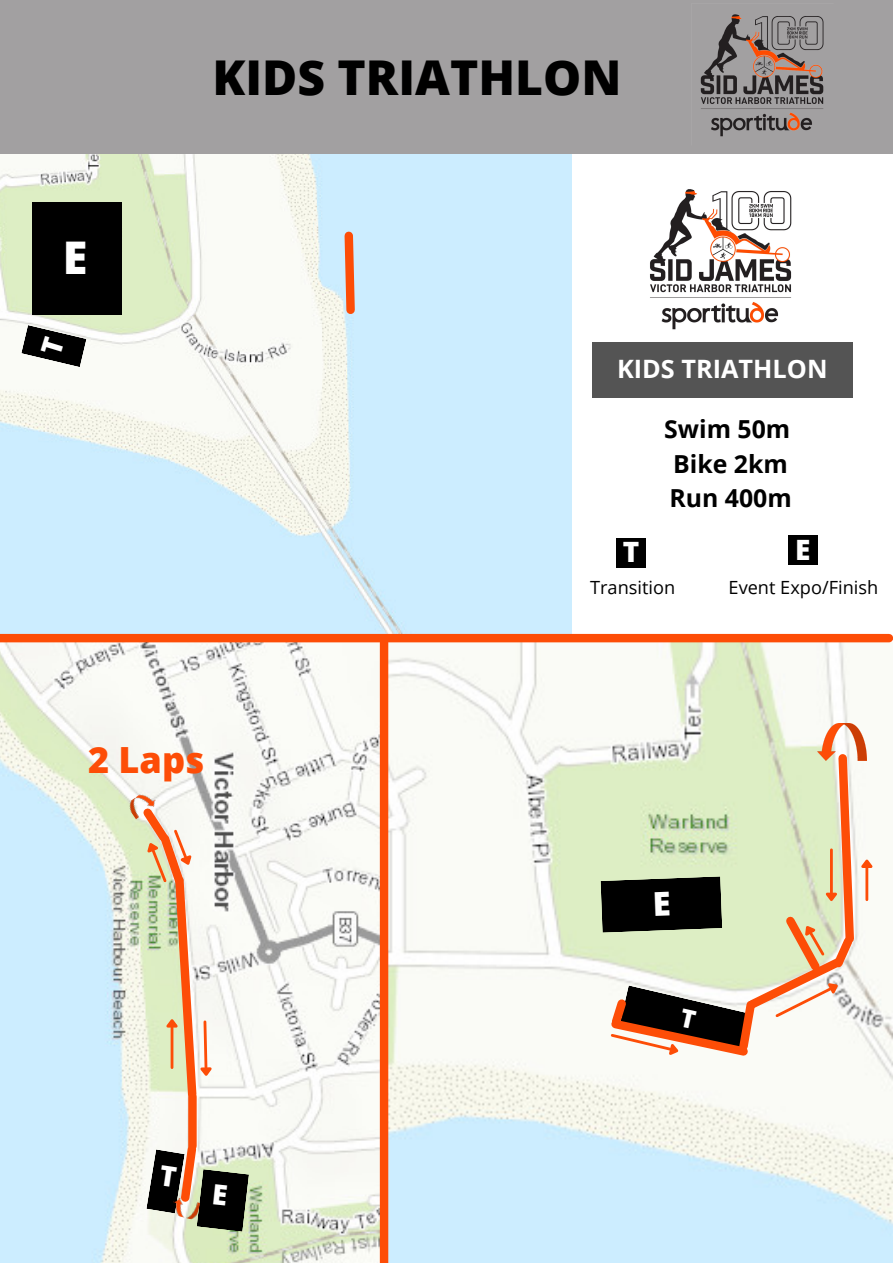
<style>
.page{position:relative;width:893px;height:1263px;background:#fff}
.page>*{position:absolute;margin:0;border:0;box-sizing:border-box;transform-origin:0 0}
.t1{font:800 48px "Open Sans";color:#000}
.t2{font:800 45px "Open Sans";color:#fff}
.t3{font:800 36.08px "Open Sans";color:#fd4d07}
.t4{font:800 27.97px "Open Sans";color:#fff}
.t5{font:700 25.28px "Open Sans";color:#fff}
.t6{font:700 24.83px/34.6px "Open Sans";color:#000}
.t7{font:18.15px "Open Sans";color:#000}
</style>
<div class="page">
<div style="left:592px;top:342px;width:260px;height:56px;background:#545454"></div>
<div style="left:616px;top:538px;width:29px;height:29px;background:#000"></div>
<div style="left:788px;top:536px;width:29px;height:29px;background:#000"></div>
<img style="left:0;top:153px;width:572px;height:480px">
<svg style="left:340px;top:227px;width:19px;height:91px;background:#e0ae9c"></svg>
<div style="left:32px;top:202px;width:89px;height:112px;background:#000"></div>
<img style="left:0;top:642px;width:380px;height:621px">
<img style="left:388px;top:642px;width:505px;height:621px">
<div style="left:0;top:634px;width:889px;height:8px;background:#fd4d07"></div>
<div style="left:188px;top:1097px;width:9px;height:49px;background:#fd4d07"></div>
<div style="left:380px;top:642px;width:8px;height:621px;background:#fd4d07"></div>
<img style="left:817px;top:723px;width:50px;height:26px">
<img style="left:126px;top:789px;width:32px;height:30px">
<svg style="left:136px;top:801px;width:78px;height:302px"></svg>
<div style="left:0;top:0;width:893px;height:153px;background:#a2a0a1"></div>
<img style="left:700px;top:14px;width:124px;height:123px">
<img style="left:650px;top:189px;width:142px;height:141px">
<svg style="left:21px;top:325px;width:65px;height:42px"></svg>
<svg style="left:146px;top:1140px;width:103px;height:92px"></svg>
<svg style="left:600px;top:749px;width:276px;height:312px"></svg>
<p class="t2" style="left:63px;top:225px;width:26px">E</p>
<p class="t1" style="left:212px;top:44px;width:410px">KIDS TRIATHLON</p>
<p class="t5" style="left:617px;top:351px;width:212px">KIDS TRIATHLON</p>
<p class="t6" style="left:664px;top:411px;width:129px">Swim 50m<br>Bike 2km<br>Run 400m</p>
<p class="t4" style="left:623px;top:532px;width:18px">T</p>
<p class="t4" style="left:795px;top:530px;width:17px">E</p>
<h3 class="t7" style="left:590px;top:574px;width:87px">Transition</h3>
<h4 class="t7" style="left:728px;top:574px;width:151px">Event Expo/Finish</h4>
<p class="t3" style="left:88px;top:734px;width:118px">2 Laps</p>
</div>
